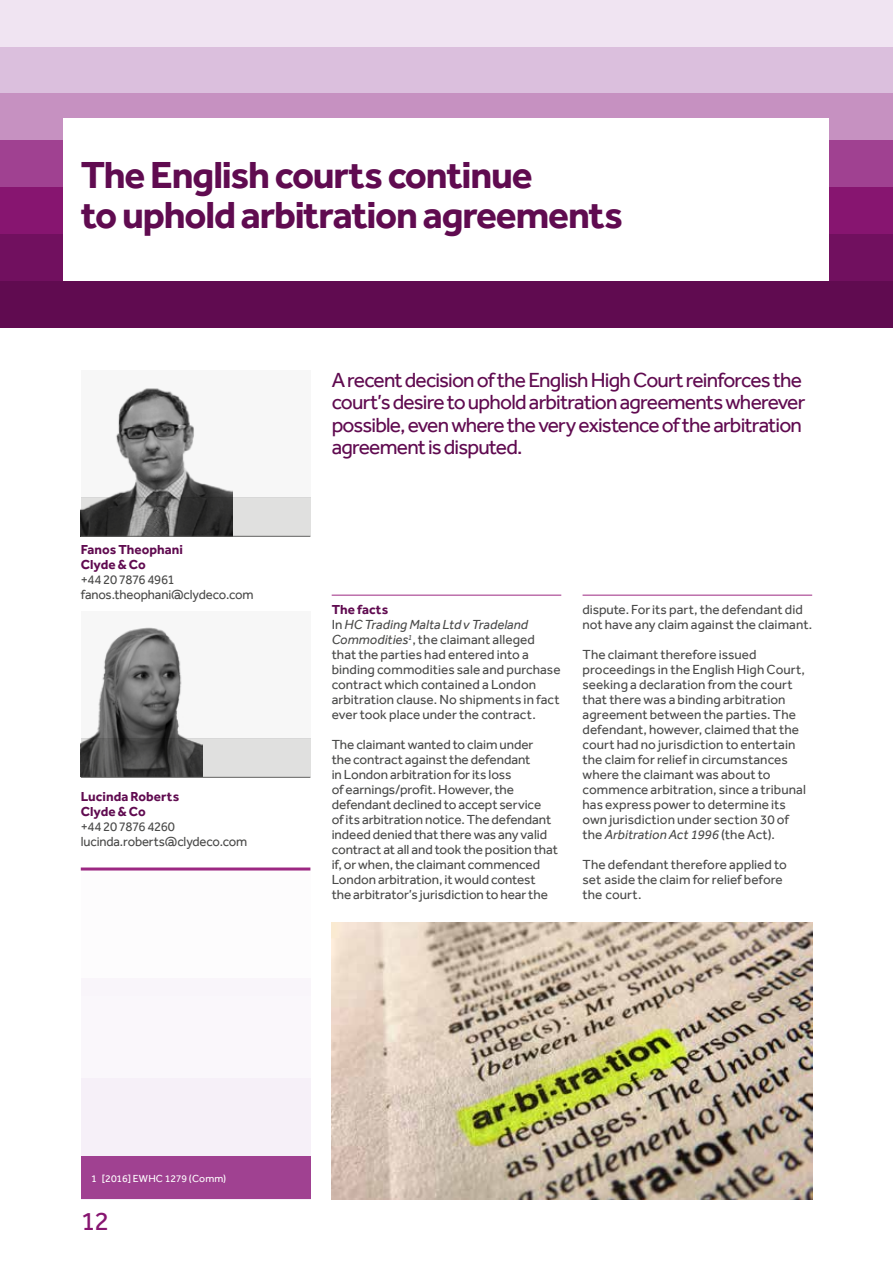
<style>
.page{position:relative;width:893px;height:1263px;background:#fff}
.page>*{position:absolute;margin:0;border:0;box-sizing:border-box;transform-origin:0 0}
.t1{font:700 39px/40.5px "Effra";letter-spacing:-.03em;color:#600b50}
.t2{font:27px "Effra";color:#871570}
.t3{font:21px/22.5px "Effra";letter-spacing:-.035em;color:#600b50}
.t4{font:13.5px/15px "Effra";color:#4a4a49}
.t5{font:700 13.5px/15px "Effra";letter-spacing:.005em;color:#600b50}
.t6{font:10.5px "Effra";letter-spacing:.005em;color:#fff}
.s1{font-weight:700;color:#600b50}
.s2{font-style:italic}
</style>
<div class="page">
<div style="left:0;top:0;width:893px;height:47px;background:#f0e4f2"></div>
<div style="left:0;top:47px;width:893px;height:47px;background:#dbbfdd"></div>
<div style="left:0;top:94px;width:893px;height:46px;background:#c691c1"></div>
<div style="left:0;top:140px;width:893px;height:47px;background:#a04191"></div>
<div style="left:0;top:187px;width:893px;height:47px;background:#871570"></div>
<div style="left:0;top:234px;width:893px;height:47px;background:#71105f"></div>
<div style="left:0;top:281px;width:893px;height:46px;background:#600b50"></div>
<div style="left:64px;top:118px;width:765px;height:163px;background:#fff"></div>
<div style="left:81px;top:978px;width:229px;height:199px;background:#faf7fb"></div>
<div style="left:81px;top:867px;width:229px;height:129px;background:#fdfcfd"></div>
<div style="left:81px;top:370px;width:229px;height:127px;background:#f7f7f7"></div>
<div style="left:81px;top:611px;width:229px;height:128px;background:#f7f7f7"></div>
<img style="left:332px;top:923px;width:480px;height:276px">
<hr style="left:81px;top:867px;width:229px;height:3px;background:#9c2882">
<hr style="left:332px;top:595px;width:229px;height:1px;background:#9c2882">
<hr style="left:583px;top:595px;width:229px;height:1px;background:#9c2882">
<img style="left:109px;top:388px;width:123px;height:109px">
<img style="left:81px;top:627px;width:121px;height:112px">
<svg style="left:81px;top:497px;width:229px;height:39px;background:#7b7b7a"></svg>
<svg style="left:81px;top:739px;width:229px;height:38px;background:#8d8d8c"></svg>
<hr style="left:81px;top:536px;width:229px;height:1px;background:#60605f">
<hr style="left:81px;top:777px;width:229px;height:1px;background:#60605f">
<div style="left:81px;top:1156px;width:229px;height:43px;background:#a04191"></div>
<h1 class="t1" style="left:81px;top:153px;width:544px">The English courts continue<br>to uphold arbitration agreements</h1>
<p class="t5" style="left:81px;top:541px;width:104px">Fanos Theophani<br>Clyde &amp; Co</p>
<p class="t4" style="left:81px;top:571px;width:174px">+44 20 7876 4961 fanos.theophani@clydeco.com</p>
<p class="t5" style="left:81px;top:789px;width:100px">Lucinda Roberts<br>Clyde &amp; Co</p>
<p class="t4" style="left:81px;top:819px;width:168px">+44 20 7876 4260 lucinda.roberts@clydeco.com</p>
<h3 class="t3" style="left:332px;top:368px;width:475px">A recent decision of the English High Court reinforces the court’s desire to uphold arbitration agreements wherever possible, even where the very existence of the arbitration agreement is disputed.</h3>
<p class="t4" style="left:332px;top:602px;width:230px"><span class="s1">The facts<br></span>In <span class="s2">HC Trading Malta Ltd v Tradeland Commodities</span><sup>1</sup>, the claimant alleged that the parties had entered into a binding commodities sale and purchase contract which contained a London arbitration clause. No shipments in fact ever took place under the contract.</p>
<p class="t4" style="left:332px;top:737px;width:228px">The claimant wanted to claim under<br>the contract against the defendant<br>in London arbitration for its loss<br>of earnings/profit. However, the defendant declined to accept service<br>of its arbitration notice. The defendant indeed denied that there was any valid contract at all and took the position that if, or when, the claimant commenced London arbitration, it would contest the arbitrator’s jurisdiction to hear the</p>
<p class="t4" style="left:583px;top:602px;width:231px">dispute. For its part, the defendant did not have any claim against the claimant.</p>
<p class="t4" style="left:583px;top:647px;width:225px">The claimant therefore issued proceedings in the English High Court, seeking a declaration from the court that there was a binding arbitration agreement between the parties. The defendant, however, claimed that the court had no jurisdiction to entertain the claim for relief in circumstances where the claimant was about to commence arbitration, since a tribunal has express power to determine its own jurisdiction under section 30 of the <span class="s2">Arbitration Act 1996</span> (the Act).</p>
<p class="t4" style="left:583px;top:857px;width:206px">The defendant therefore applied to set aside the claim for relief before the court.</p>
<p class="t6" style="left:91px;top:1172px;width:137px">1 [2016] EWHC 1279 (Comm)</p>
<h2 class="t2" style="left:81px;top:1205px;width:30px">12</h2>
</div>
